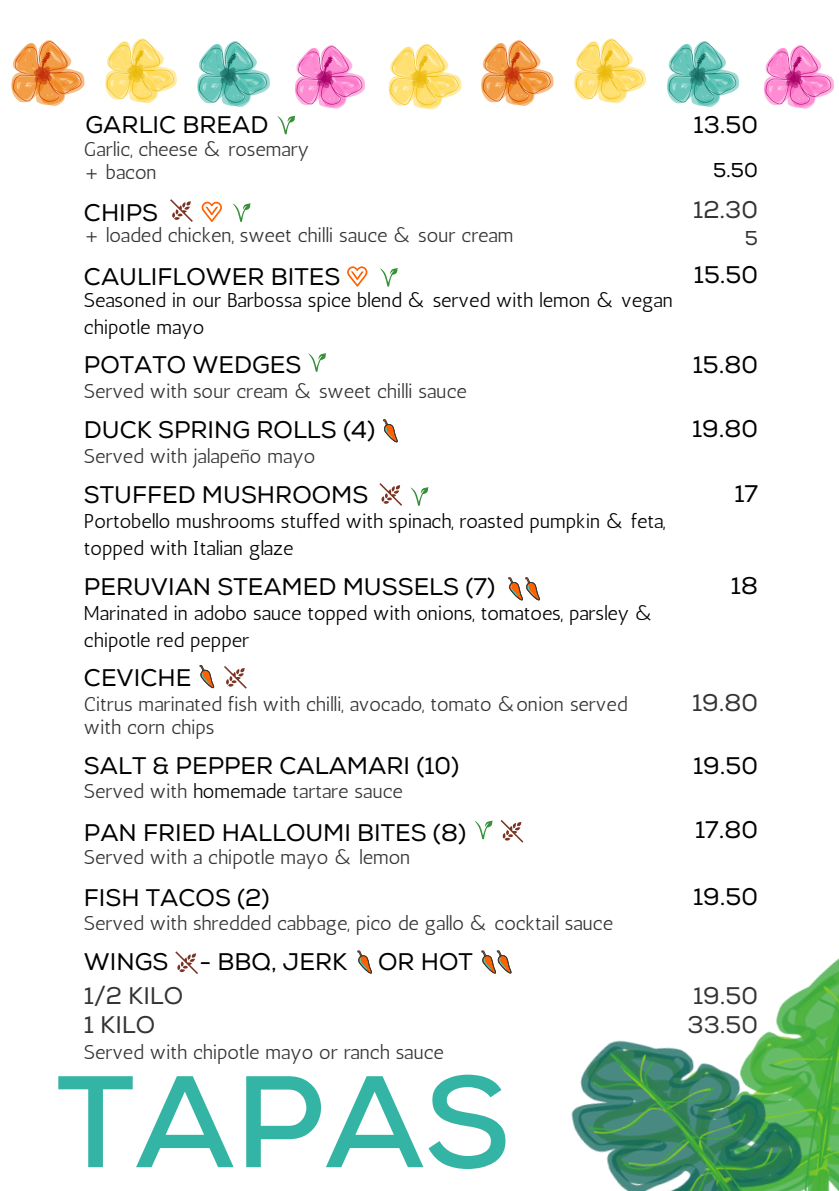
<style>
.page{position:relative;width:839px;height:1191px;background:#fff}
.page>*{position:absolute;margin:0;border:0;box-sizing:border-box;transform-origin:0 0}
.t1{font:700 130px "Nexa";color:#34b4a4}
.t2{font:24px "Nexa";color:#000}
.t3{font:24px "Nexa";color:#343434}
.t4{font:20px/22.4px "Antic";color:#343434}
.t5{font:20px/27px "Antic";color:#000}
.t6{font:20px "Nexa";color:#000}
.t7{font:20px "Nexa";color:#343434}
.s1{color:#000}
</style>
<div class="page">
<img style="left:197px;top:41px;width:73px;height:66px">
<img style="left:105px;top:38px;width:72px;height:66px">
<img style="left:11px;top:40px;width:74px;height:66px">
<img style="left:294px;top:45px;width:71px;height:64px">
<img style="left:667px;top:41px;width:72px;height:66px">
<img style="left:574px;top:38px;width:72px;height:66px">
<img style="left:481px;top:40px;width:73px;height:66px">
<img style="left:388px;top:43px;width:74px;height:67px">
<img style="left:763px;top:45px;width:71px;height:64px">
<img style="left:790px;top:958px;width:48px;height:233px">
<img style="left:571px;top:997px;width:265px;height:194px">
<svg style="left:308px;top:353px;width:18px;height:19px"></svg>
<svg style="left:277px;top:116px;width:18px;height:18px"></svg>
<svg style="left:202px;top:202px;width:20px;height:20px"></svg>
<svg style="left:170px;top:199px;width:22px;height:23px"></svg>
<svg style="left:233px;top:203px;width:17px;height:19px"></svg>
<svg style="left:481px;top:950px;width:30px;height:24px"></svg>
<svg style="left:175px;top:951px;width:23px;height:23px"></svg>
<svg style="left:357px;top:950px;width:15px;height:24px"></svg>
<svg style="left:379px;top:483px;width:23px;height:23px"></svg>
<svg style="left:410px;top:487px;width:18px;height:19px"></svg>
<svg style="left:474px;top:821px;width:18px;height:18px"></svg>
<svg style="left:500px;top:820px;width:23px;height:22px"></svg>
<svg style="left:383px;top:419px;width:15px;height:24px"></svg>
<svg style="left:347px;top:266px;width:20px;height:21px"></svg>
<svg style="left:380px;top:268px;width:18px;height:19px"></svg>
<svg style="left:508px;top:577px;width:32px;height:24px"></svg>
<svg style="left:200px;top:665px;width:14px;height:24px"></svg>
<svg style="left:224px;top:666px;width:22px;height:22px"></svg>
<p class="t2" style="left:85px;top:110px;width:184px">GARLIC BREAD</p>
<p class="t4" style="left:84px;top:138px;width:226px">Garlic, cheese &amp; rosemary</p>
<p class="t2" style="left:693px;top:110px;width:66px">13.50</p>
<p class="t4" style="left:84px;top:161px;width:74px">+ bacon</p>
<p class="t6" style="left:713px;top:159px;width:46px">5.50</p>
<p class="t2" style="left:84px;top:198px;width:76px">CHIPS</p>
<p class="t3" style="left:693px;top:196px;width:66px">12.30</p>
<p class="t4" style="left:84px;top:224px;width:431px">+ loaded chicken, sweet chilli sauce &amp; sour cream</p>
<p class="t7" style="left:744px;top:226px;width:15px">5</p>
<p class="t2" style="left:84px;top:263px;width:258px">CAULIFLOWER BITES</p>
<p class="t5" style="left:84px;top:286px;width:590px">Seasoned in our Barbossa spice blend &amp; served with lemon &amp; vegan chipotle mayo</p>
<h2 class="t2" style="left:694px;top:260px;width:65px">15.50</h2>
<p class="t2" style="left:84px;top:351px;width:219px">POTATO WEDGES</p>
<p class="t2" style="left:692px;top:351px;width:67px">15.80</p>
<p class="t4" style="left:84px;top:380px;width:384px">Served with sour cream &amp; sweet chilli sauce</p>
<p class="t2" style="left:84px;top:415px;width:293px">DUCK SPRING ROLLS (4)</p>
<p class="t2" style="left:692px;top:415px;width:67px">19.80</p>
<h3 class="t4" style="left:84px;top:445px;width:233px">Served with jalapeño mayo</h3>
<h2 class="t2" style="left:84px;top:480px;width:286px">STUFFED MUSHROOMS</h2>
<h3 class="t2" style="left:734px;top:480px;width:25px">17</h3>
<p class="t5" style="left:84px;top:508px;width:583px">Portobello mushrooms stuffed with spinach, roasted pumpkin &amp; feta, topped with Italian glaze</p>
<h2 class="t2" style="left:84px;top:573px;width:412px">PERUVIAN STEAMED MUSSELS (7)</h2>
<h3 class="t2" style="left:731px;top:572px;width:28px">18</h3>
<p class="t5" style="left:84px;top:600px;width:571px">Marinated in adobo sauce topped with onions, tomatoes, parsley &amp; chipotle red pepper</p>
<p class="t2" style="left:84px;top:664px;width:109px">CEVICHE</p>
<p class="t4" style="left:84px;top:693px;width:545px">Citrus marinated fish with chilli, avocado, tomato &amp;onion served with corn chips</p>
<p class="t3" style="left:692px;top:689px;width:67px">19.80</p>
<p class="t2" style="left:84px;top:752px;width:377px">SALT &amp; PEPPER CALAMARI (10)</p>
<p class="t2" style="left:693px;top:752px;width:66px">19.50</p>
<p class="t4" style="left:84px;top:780px;width:320px">Served with <span class="s1">homemade</span> tartare sauce</p>
<p class="t2" style="left:84px;top:818px;width:383px">PAN FRIED HALLOUMI BITES (8)</p>
<p class="t2" style="left:695px;top:816px;width:64px">17.80</p>
<h2 class="t4" style="left:84px;top:846px;width:328px">Served with a chipotle mayo &amp; lemon</h2>
<h2 class="t2" style="left:84px;top:884px;width:187px">FISH TACOS (2)</h2>
<p class="t2" style="left:693px;top:882px;width:66px">19.50</p>
<h3 class="t4" style="left:84px;top:912px;width:530px">Served with shredded cabbage, pico de gallo &amp; cocktail sauce</h3>
<p class="t2" style="left:84px;top:948px;width:86px">WINGS</p>
<p class="t2" style="left:199px;top:948px;width:149px">- BBQ, JERK</p>
<p class="t2" style="left:378px;top:948px;width:96px">OR HOT</p>
<p class="t3" style="left:84px;top:982px;width:101px">1/2 KILO</p>
<h3 class="t3" style="left:84px;top:1010px;width:73px">1 KILO</h3>
<h2 class="t4" style="left:84px;top:1041px;width:361px">Served with chipotle mayo or ranch sauce</h2>
<p class="t1" style="left:56px;top:1045px;width:456px">TAPAS</p>
<p class="t3" style="left:693px;top:982px;width:66px">19.50</p>
<p class="t3" style="left:687px;top:1010px;width:72px">33.50</p>
</div>
